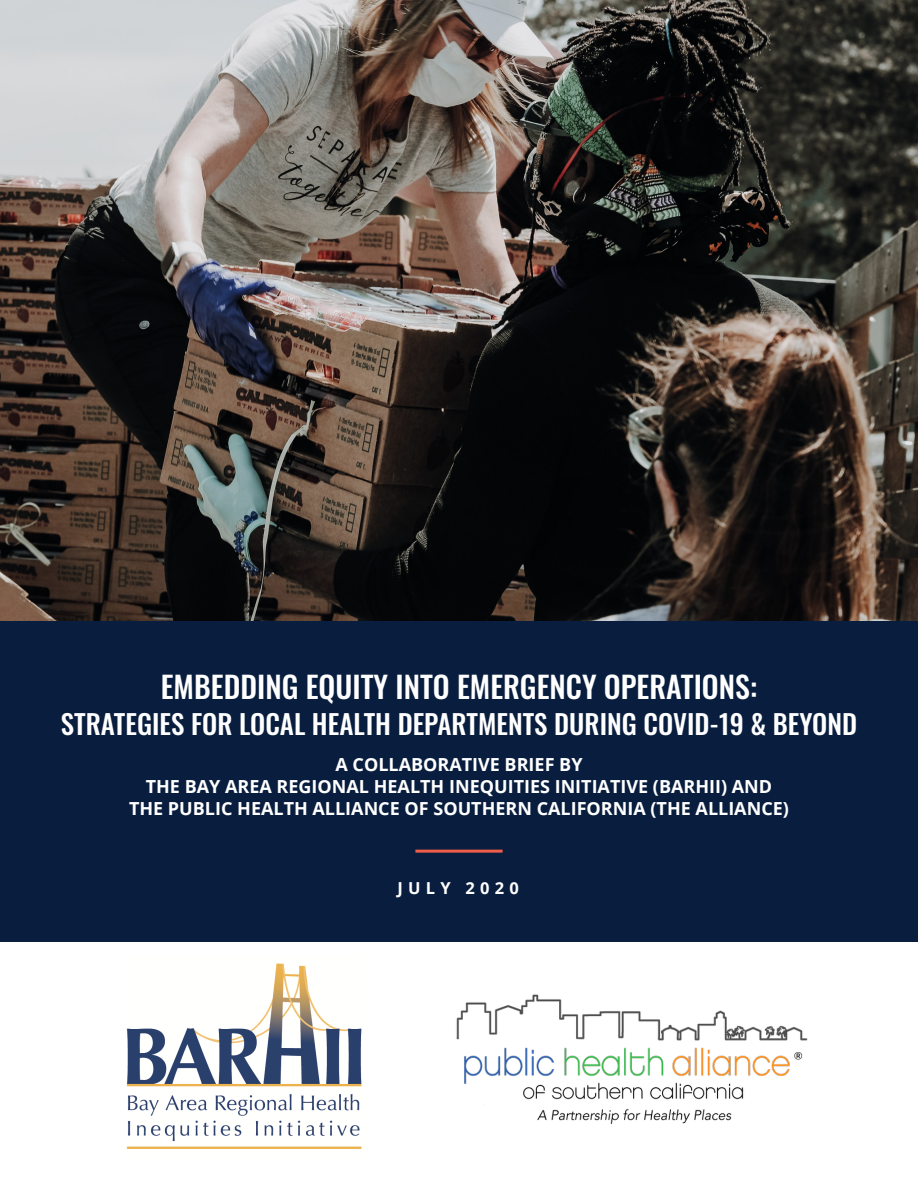
<style>
.page{position:relative;width:918px;height:1188px;background:#fff}
.page>*{position:absolute;margin:0;border:0;box-sizing:border-box;transform-origin:0 0}
.t1{font:500 30px "Oswald";color:#fff}
.t2{font:500 27px "Oswald";color:#fff}
.t3{font:700 18px "Open Sans";color:#fff}
.t4{font:700 16.5px "Open Sans";letter-spacing:.32em;color:#fff}
</style>
<div class="page">
<img style="left:126px;top:963px;width:236px;height:186px">
<img style="left:0;top:0;width:918px;height:621px">
<div style="left:0;top:621px;width:918px;height:321px;background:#091e3e"></div>
<hr style="left:415px;top:850px;width:88px;height:3px;background:#f15d4b">
<img style="left:456px;top:994px;width:352px;height:130px">
<p class="t1" style="left:161px;top:671px;width:598px">EMBEDDING EQUITY INTO EMERGENCY OPERATIONS:</p>
<p class="t2" style="left:61px;top:710px;width:798px">STRATEGIES FOR LOCAL HEALTH DEPARTMENTS DURING COVID-19 &amp; BEYOND</p>
<p class="t3" style="left:335px;top:752px;width:249px">A COLLABORATIVE BRIEF BY</p>
<p class="t3" style="left:146px;top:774px;width:628px">THE BAY AREA REGIONAL HEALTH INEQUITIES INITIATIVE (BARHII) AND</p>
<p class="t3" style="left:129px;top:795px;width:662px">THE PUBLIC HEALTH ALLIANCE OF SOUTHERN CALIFORNIA (THE ALLIANCE)</p>
<p class="t4" style="left:397px;top:876px;width:123px">JULY 2020</p>
</div>
